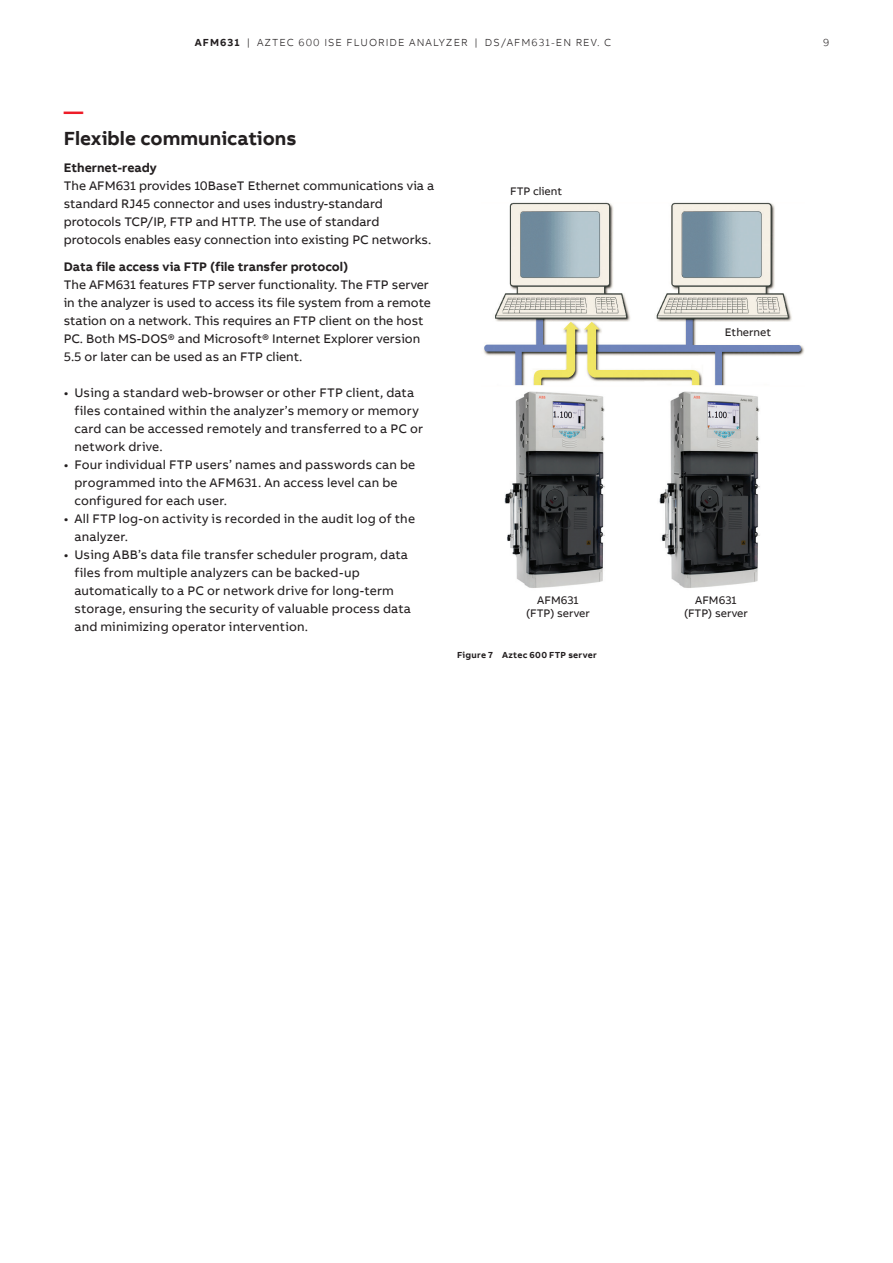
<style>
.page{position:relative;width:893px;height:1263px;background:#fff}
.page>*{position:absolute;margin:0;border:0;box-sizing:border-box;transform-origin:0 0}
.Heading_Level_1_Bold{font:700 19.5px "AB Bvoice";color:#231f20}
.Cursor_Bold_13pt_18p{font:700 19.5px "AB Bvoice";color:#ee1c28}
.Body_text_8_5pt_12pt{font:12.75px/18px "AB Bvoice";letter-spacing:.005em;color:#231f20}
.Heading_Level_2_8_5p{font:700 12.75px "AB Bvoice";color:#231f20}
.Annotations{font:11.25px/13.5px "AB Bvoice";color:#231f20;text-align:center}
.t1{font:300 10.5px "AB Bvoice";letter-spacing:.1em;color:#231f20}
.t2{font:700 9px "AB Bvoice";letter-spacing:.03em;color:#231f20}
.s1{font-weight:700}
</style>
<div class="page">
<img style="left:483px;top:202px;width:321px;height:386px">
<p class="t1" style="left:195px;top:36px;width:418px"><span class="s1">AFM631</span> | AZTEC 600 ISE FLUORIDE ANALYZER | DS/AFM631-EN REV. C</p>
<p class="t1" style="left:823px;top:36px;width:8px">9</p>
<p class="Cursor_Bold_13pt_18p" style="left:64px;top:99px;width:21px">—</p>
<p class="Heading_Level_1_Bold" style="left:64px;top:126px;width:234px">Flexible communications</p>
<p class="Heading_Level_2_8_5p" style="left:64px;top:160px;width:95px">Ethernet-ready</p>
<p class="Body_text_8_5pt_12pt" style="left:64px;top:177px;width:372px">The AFM631 provides 10BaseT Ethernet communications via a standard RJ45 connector and uses industry-standard protocols TCP/IP, FTP and HTTP. The use of standard protocols enables easy connection into existing PC networks.</p>
<p class="Heading_Level_2_8_5p" style="left:64px;top:259px;width:286px">Data file access via FTP (file transfer protocol)</p>
<p class="Body_text_8_5pt_12pt" style="left:64px;top:276px;width:369px">The AFM631 features FTP server functionality. The FTP server in the analyzer is used to access its file system from a remote station on a network. This requires an FTP client on the host PC. Both MS-DOS® and Microsoft® Internet Explorer version 5.5 or later can be used as an FTP client.</p>
<p class="Body_text_8_5pt_12pt" style="left:74px;top:384px;width:350px;text-indent:-11px">• Using a standard web-browser or other FTP client, data files contained within the analyzer’s memory or memory card can be accessed remotely and transferred to a PC or network drive.</p>
<p class="Body_text_8_5pt_12pt" style="left:74px;top:456px;width:342px;text-indent:-11px">• Four individual FTP users’ names and passwords can be programmed into the AFM631. An access level can be configured for each user.</p>
<p class="Body_text_8_5pt_12pt" style="left:74px;top:510px;width:342px;text-indent:-11px">• All FTP log-on activity is recorded in the audit log of the analyzer.</p>
<p class="Body_text_8_5pt_12pt" style="left:74px;top:546px;width:338px;text-indent:-11px">• Using ABB’s data file transfer scheduler program, data files from multiple analyzers can be backed-up automatically to a PC or network drive for long-term storage, ensuring the security of valuable process data and minimizing operator intervention.</p>
<p class="Annotations" style="left:510px;top:184px;width:53px">FTP client</p>
<p class="Annotations" style="left:725px;top:325px;width:48px">Ethernet</p>
<p class="Annotations" style="left:526px;top:593px;width:65px">AFM631 (FTP) server</p>
<p class="Annotations" style="left:684px;top:593px;width:65px">AFM631 (FTP) server</p>
<p class="t2" style="left:457px;top:649px;width:141px">Figure 7 Aztec 600 FTP server</p>
</div>
